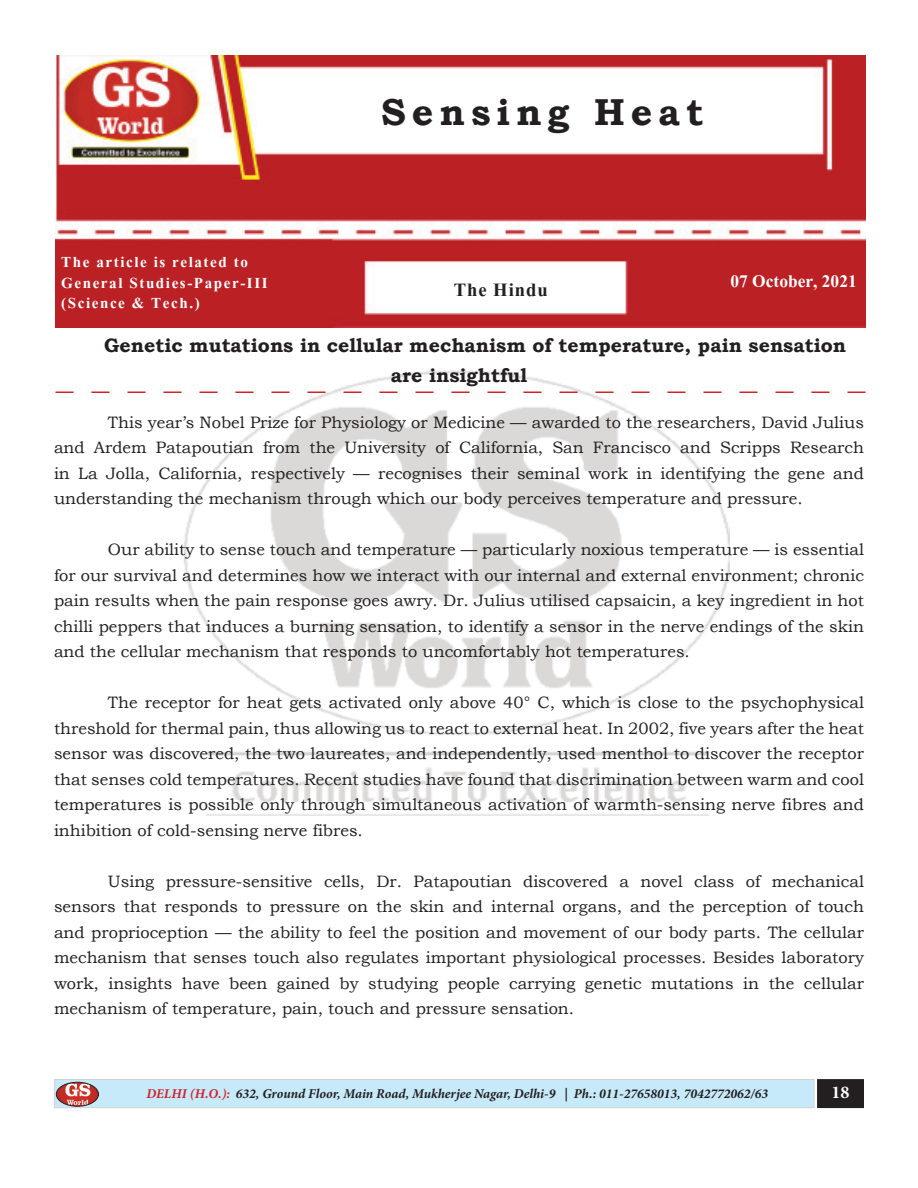
<style>
.page{position:relative;width:918px;height:1188px;background:#fff}
.page>*{position:absolute;margin:0;border:0;box-sizing:border-box;transform-origin:0 0}
.t1{font:700 37.5px "Bookman Old Style";letter-spacing:.16em;color:#231f20}
.t2{font:700 24px "Kokila";letter-spacing:.04em;color:#231f20}
.t3{font:700 22.5px "Kokila";color:#fff}
.t4{font:700 19.5px/29.5px "Bookman Old Style";color:#231f20}
.t5{font:700 19.5px/20.4px "Kokila";letter-spacing:.08em;color:#fff}
.t6{font:700 18px "Minion Pro";color:#fff}
.t7{font:16.5px/25.5px "Bookman Old Style";color:#231f20;text-align:justify}
.t8{font:italic 700 13.5px "Minion Pro";color:#231f20}
.s1{color:#d1232a}
</style>
<div class="page">
<img style="left:184px;top:370px;width:545px;height:445px">
<div style="left:54px;top:1079px;width:760px;height:29px;background:#c6eafa;border:1px solid #d1d2d4"></div>
<div style="left:818px;top:1080px;width:45px;height:27px;background:#231f20"></div>
<div style="left:817px;top:1079px;width:47px;height:29px;border:2px solid #231f20"></div>
<img style="left:56px;top:1082px;width:43px;height:24px">
<div style="left:56px;top:1082px;width:43px;height:24px;border:1px solid #231f20;border-radius:50%"></div>
<img style="left:56px;top:55px;width:810px;height:273px">
<svg style="left:56px;top:392px;width:810px;height:1px"></svg>
<p class="t5" style="left:61px;top:254px;width:208px">The article is related to<br>General Studies-Paper-III (Science &amp; Tech.)</p>
<h1 class="t1" style="left:381px;top:85px;width:324px">Sensing Heat</h1>
<h2 class="t2" style="left:454px;top:277px;width:95px">The Hindu</h2>
<h3 class="t3" style="left:731px;top:270px;width:128px">07 October, 2021</h3>
<p class="t4" style="left:391px;top:331px;width:457px;text-indent:-287px">Genetic mutations in cellular mechanism of temperature, pain sensation are insightful</p>
<p class="t7" style="left:54px;top:410px;width:812px;text-indent:54px">This year’s Nobel Prize for Physiology or Medicine — awarded to the researchers, David Julius and Ardem Patapoutian from the University of California, San Francisco and Scripps Research in La Jolla, California, respectively — recognises their seminal work in identifying the gene and understanding the mechanism through which our body perceives temperature and pressure.</p>
<p class="t7" style="left:54px;top:537px;width:812px;text-indent:54px">Our ability to sense touch and temperature — particularly noxious temperature — is essential for our survival and determines how we interact with our internal and external environment; chronic pain results when the pain response goes awry. Dr. Julius utilised capsaicin, a key ingredient in hot chilli peppers that induces a burning sensation, to identify a sensor in the nerve endings of the skin and the cellular mechanism that responds to uncomfortably hot temperatures.</p>
<p class="t7" style="left:54px;top:690px;width:812px;text-indent:54px">The receptor for heat gets activated only above 40° C, which is close to the psychophysical threshold for thermal pain, thus allowing us to react to external heat. In 2002, five years after the heat sensor was discovered, the two laureates, and independently, used menthol to discover the receptor that senses cold temperatures. Recent studies have found that discrimination between warm and cool temperatures is possible only through simultaneous activation of warmth-sensing nerve fibres and inhibition of cold-sensing nerve fibres.</p>
<p class="t7" style="left:54px;top:869px;width:812px;text-indent:54px">Using pressure-sensitive cells, Dr. Patapoutian discovered a novel class of mechanical sensors that responds to pressure on the skin and internal organs, and the perception of touch and proprioception — the ability to feel the position and movement of our body parts. The cellular mechanism that senses touch also regulates important physiological processes. Besides laboratory work, insights have been gained by studying people carrying genetic mutations in the cellular mechanism of temperature, pain, touch and pressure sensation.</p>
<p class="t8" style="left:146px;top:1085px;width:623px"><span class="s1">DELHI (H.O.):</span> 632, Ground Floor, Main Road, Mukherjee Nagar, Delhi-9 | Ph.: 011-27658013, 7042772062/63</p>
<p class="t6" style="left:832px;top:1079px;width:19px">18</p>
</div>
